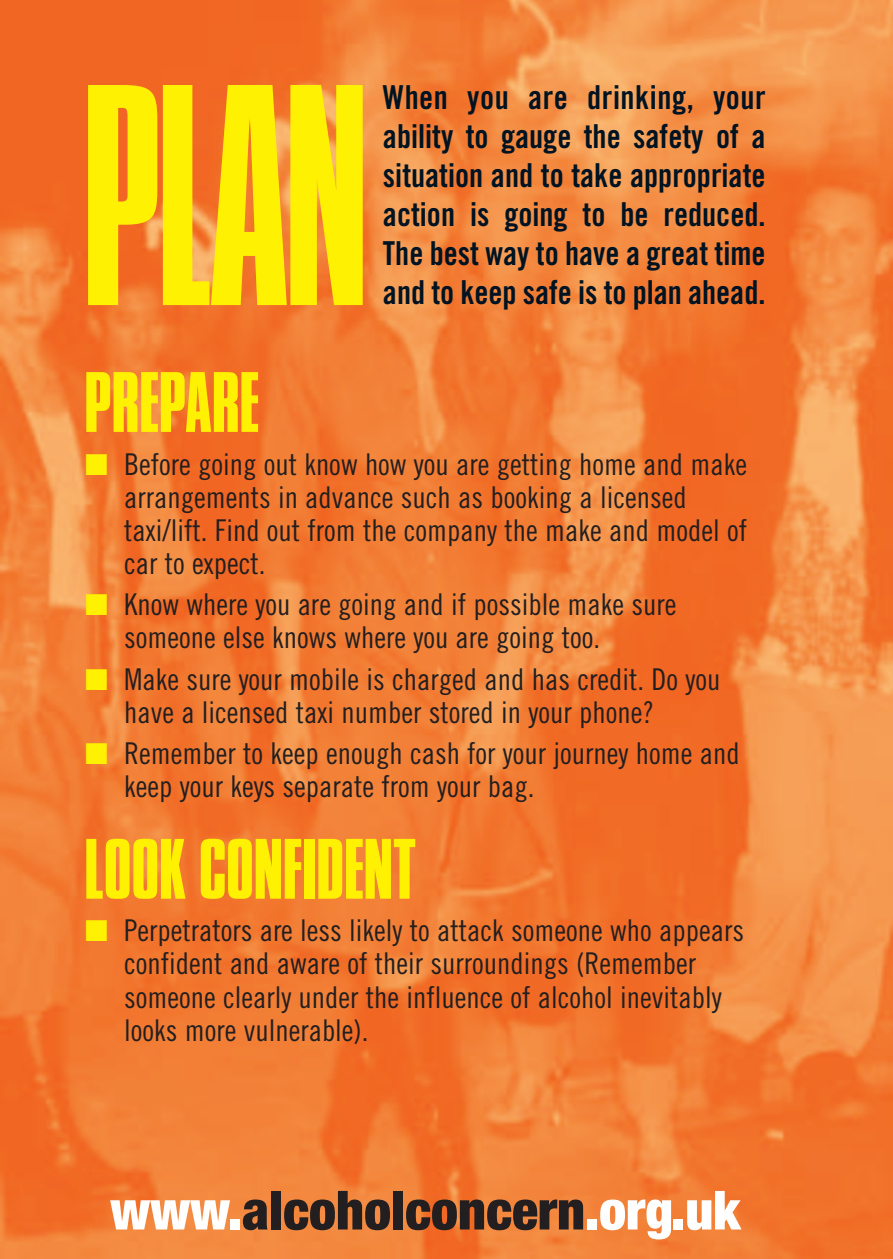
<style>
.page{position:relative;width:893px;height:1259px;background:#fff}
.page>*{position:absolute;margin:0;border:0;box-sizing:border-box;transform-origin:0 0}
.t1{font:276px "Sh Compacta.Light";color:#fff101}
.t2{font:75px "Sh Compacta";letter-spacing:.02em;color:#fff101}
.t3{font:900 condensed 54px "Helvetica Neue";color:#231f20}
.t4{font:33px/39px "Trade Gothic Bold Cond Twenty";color:#001322;text-align:justify;scale:.96 1}
.t5{font:30px/33px "Trade Gothic Cond Eighteen";color:#231f20}
.s1{color:#fff101}
.s2{color:#fff}
</style>
<div class="page">
<img style="left:0;top:0;width:893px;height:1259px">
<h1 class="t1" style="left:85px;top:48px;width:282px">PLAN</h1>
<p class="t4" style="left:383px;top:80px;width:400px">When you are drinking, your ability to gauge the safety of a situation and to take appropriate action is going to be reduced.<br>The best way to have a great time and to keep safe is to plan ahead.</p>
<h2 class="t2" style="left:85px;top:362px;width:175px">PREPARE</h2>
<p class="t5" style="left:124px;top:450px;width:625px;text-indent:-39px"><span class="s1">■</span> Before going out know how you are getting home and make arrangements in advance such as booking a licensed taxi/lift. Find out from the company the make and model of car to expect.</p>
<p class="t5" style="left:124px;top:590px;width:554px;text-indent:-39px"><span class="s1">■</span> Know where you are going and if possible make sure someone else knows where you are going too.</p>
<p class="t5" style="left:124px;top:665px;width:598px;text-indent:-39px"><span class="s1">■</span> Make sure your mobile is charged and has credit. Do you have a licensed taxi number stored in your phone?</p>
<p class="t5" style="left:124px;top:739px;width:617px;text-indent:-39px"><span class="s1">■</span> Remember to keep enough cash for your journey home and keep your keys separate from your bag.</p>
<h2 class="t2" style="left:85px;top:829px;width:332px">LOOK CONFIDENT</h2>
<p class="t5" style="left:124px;top:916px;width:622px;text-indent:-39px"><span class="s1">■</span> Perpetrators are less likely to attack someone who appears confident and aware of their surroundings (Remember someone clearly under the influence of alcohol inevitably looks more vulnerable).</p>
<h3 class="t3" style="left:110px;top:1191px;width:632px"><span class="s2">www.</span>alcoholconcern<span class="s2">.org.uk</span></h3>
</div>
